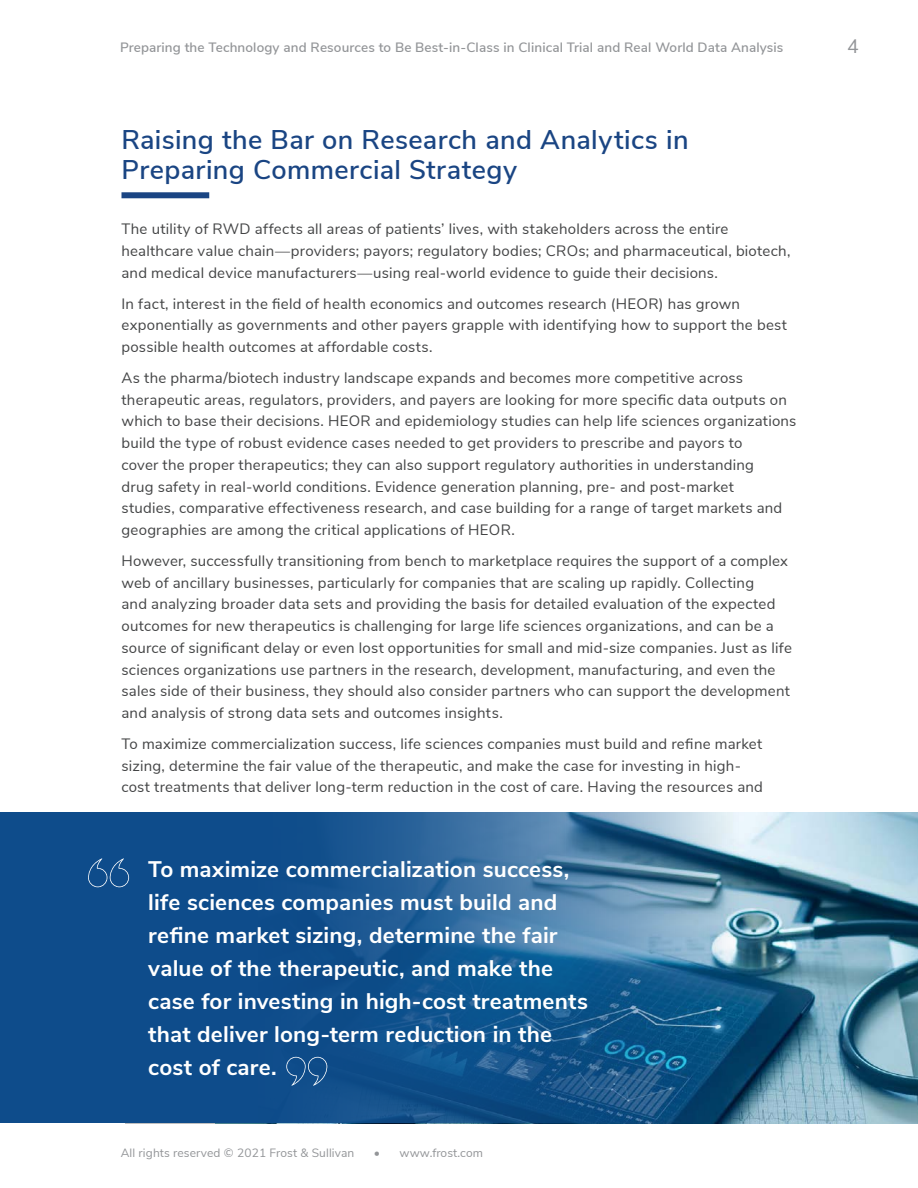
<style>
.page{position:relative;width:918px;height:1188px;background:#fff}
.page>*{position:absolute;margin:0;border:0;box-sizing:border-box;transform-origin:0 0}
.t1{font:600 27px/30px "Nunito Sans";letter-spacing:.015em;color:#1a4583}
.Pull_Quote{font:700 22.5px/33px "Nunito Sans";letter-spacing:.01em;color:#fff}
.t2{font:19.5px "Nunito Sans";color:#939598}
.Text_body{font:15px/21.8px "Nunito Sans";letter-spacing:.015em;color:#434445}
.t3{font:600 13.5px "Nunito Sans";letter-spacing:.01em;color:#939598}
.t4{font:12px "Nunito Sans";letter-spacing:.01em;color:#939598}
</style>
<div class="page">
<div style="left:122px;top:192px;width:87px;height:6px;background:#1a4583"></div>
<img style="left:215px;top:813px;width:703px;height:311px">
<div style="left:0;top:813px;width:257px;height:310px;background:#0e4c8b"></div>
<svg style="left:257px;top:813px;width:482px;height:310px;background:#286395"></svg>
<svg style="left:88px;top:858px;width:41px;height:29px"></svg>
<svg style="left:286px;top:1057px;width:41px;height:29px"></svg>
<p class="t3" style="left:120px;top:37px;width:665px">Preparing the Technology and Resources to Be Best‑in-Class in Clinical Trial and Real World Data Analysis</p>
<h3 class="t2" style="left:847px;top:32px;width:13px">4</h3>
<h1 class="t1" style="left:122px;top:123px;width:569px">Raising the Bar on Research and Analytics in<br>Preparing Commercial Strategy</h1>
<p class="Text_body" style="left:122px;top:217px;width:671px">The utility of RWD affects all areas of patients’ lives, with stakeholders across the entire healthcare value chain—providers; payors; regulatory bodies; CROs; and pharmaceutical, biotech, and medical device manufacturers—using real-world evidence to guide their decisions.</p>
<p class="Text_body" style="left:122px;top:292px;width:667px">In fact, interest in the field of health economics and outcomes research (HEOR) has grown exponentially as governments and other payers grapple with identifying how to support the best possible health outcomes at affordable costs.</p>
<p class="Text_body" style="left:122px;top:366px;width:677px">As the pharma/biotech industry landscape expands and becomes more competitive across therapeutic areas, regulators, providers, and payers are looking for more specific data outputs on which to base their decisions. HEOR and epidemiology studies can help life sciences organizations build the type of robust evidence cases needed to get providers to prescribe and payors to<br>cover the proper therapeutics; they can also support regulatory authorities in understanding<br>drug safety in real-world conditions. Evidence generation planning, pre- and post-market<br>studies, comparative effectiveness research, and case building for a range of target markets and geographies are among the critical applications of HEOR.</p>
<p class="Text_body" style="left:122px;top:549px;width:672px">However, successfully transitioning from bench to marketplace requires the support of a complex web of ancillary businesses, particularly for companies that are scaling up rapidly. Collecting<br>and analyzing broader data sets and providing the basis for detailed evaluation of the expected outcomes for new therapeutics is challenging for large life sciences organizations, and can be a source of significant delay or even lost opportunities for small and mid-size companies. Just as life sciences organizations use partners in the research, development, manufacturing, and even the sales side of their business, they should also consider partners who can support the development and analysis of strong data sets and outcomes insights.</p>
<p class="Text_body" style="left:122px;top:732px;width:643px">To maximize commercialization success, life sciences companies must build and refine market sizing, determine the fair value of the therapeutic, and make the case for investing in high&shy;cost treatments that deliver long-term reduction in the cost of care. Having the resources and</p>
<p class="Pull_Quote" style="left:148px;top:852px;width:441px">To maximize commercialization success, life sciences companies must build and refine market sizing, determine the fair value of the therapeutic, and make the case for investing in high-cost treatments that deliver long-term reduction in the cost of care.</p>
<p class="t4" style="left:121px;top:1145px;width:235px">All rights reserved © 2021 Frost &amp; Sullivan</p>
<p class="t4" style="left:374px;top:1145px;width:111px">• www.frost.com</p>
</div>
